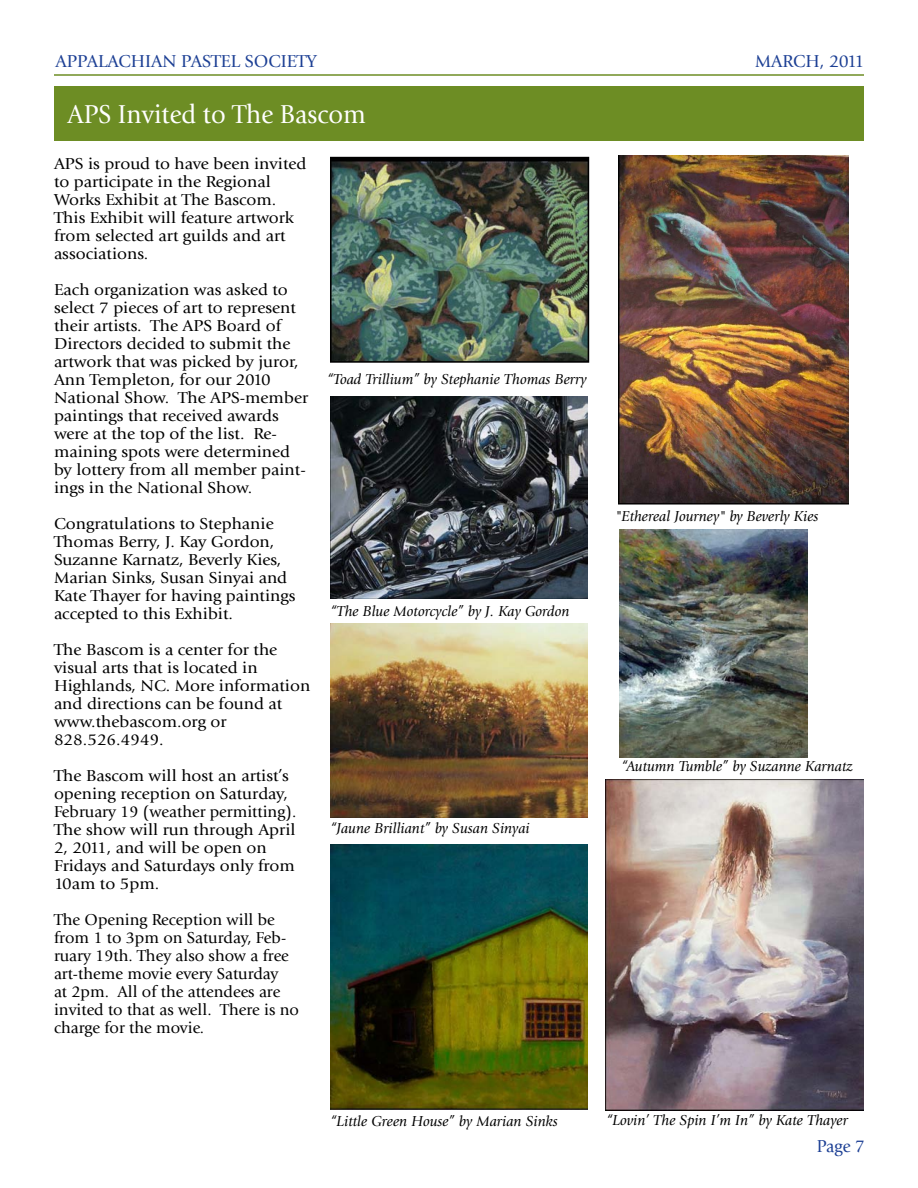
<style>
.page{position:relative;width:918px;height:1188px;background:#fff}
.page>*{position:absolute;margin:0;border:0;box-sizing:border-box;transform-origin:0 0}
.t1{font:27px "Giovanni";color:#fff;scale:.95 1}
.t2{font:18px "Giovanni";color:#1c3f94}
.t3{font:18px "Giovanni";letter-spacing:-.02em;color:#1c3f94}
.t4{font:18px "Giovanni";color:#1c3f94;scale:.95 1}
.t5{font:16.5px/18px "Giovanni";color:#000;scale:1.05 1}
.t6{font:16.5px/18px "Giovanni";color:#000}
.t7{font:italic 15px "Giovanni";color:#000}
</style>
<div class="page">
<div style="left:54px;top:86px;width:810px;height:55px;background:#6d8d24"></div>
<hr style="left:54px;top:74px;width:810px;height:2px;background:#6d8d24">
<img style="left:619px;top:155px;width:230px;height:349px">
<img style="left:330px;top:623px;width:257px;height:194px">
<img style="left:331px;top:845px;width:257px;height:265px">
<img style="left:606px;top:779px;width:258px;height:331px">
<img style="left:330px;top:396px;width:258px;height:202px">
<img style="left:333px;top:160px;width:253px;height:200px">
<div style="left:330px;top:157px;width:259px;height:206px;border:2px solid #000"></div>
<img style="left:620px;top:529px;width:187px;height:229px">
<p class="t2" style="left:56px;top:51px;width:263px">APPALACHIAN PASTEL SOCIETY</p>
<p class="t3" style="left:755px;top:51px;width:111px">MARCH, 2011</p>
<h1 class="t1" style="left:68px;top:99px;width:315px">APS Invited to The Bascom</h1>
<p class="t5" style="left:54px;top:155px;width:242px">APS is proud to have been invited to participate in the Regional<br>Works Exhibit at The Bascom.<br>This Exhibit will feature artwork from selected art guilds and art associations.</p>
<p class="t5" style="left:54px;top:281px;width:244px">Each organization was asked to select 7 pieces of art to represent their artists. The APS Board of<br>Directors decided to submit the artwork that was picked by juror,<br>Ann Templeton, for our 2010<br>National Show. The APS-member paintings that received awards were at the top of the list. Re&shy;maining spots were determined by lottery from all member paint&shy;ings in the National Show.</p>
<p class="t5" style="left:54px;top:515px;width:232px">Congratulations to Stephanie<br>Thomas Berry, J. Kay Gordon,<br>Suzanne Karnatz, Beverly Kies,<br>Marian Sinks, Susan Sinyai and<br>Kate Thayer for having paintings accepted to this Exhibit.</p>
<p class="t5" style="left:54px;top:641px;width:246px">The Bascom is a center for the visual arts that is located in<br>Highlands, NC. More information and directions can be found at www.thebascom.org or<br>828.526.4949.</p>
<p class="t5" style="left:54px;top:767px;width:232px">The Bascom will host an artist’s opening reception on Saturday,<br>February 19 (weather permitting).<br>The show will run through April<br>2, 2011, and will be open on<br>Fridays and Saturdays only from<br>10am to 5pm.</p>
<p class="t6" style="left:54px;top:911px;width:247px">The Opening Reception will be from 1 to 3pm on Saturday, Feb&shy;ruary 19th. They also show a free art-theme movie every Saturday<br>at 2pm. All of the attendees are invited to that as well. There is no charge for the movie.</p>
<p class="t7" style="left:327px;top:371px;width:261px">“Toad Trillium” by Stephanie Thomas Berry</p>
<p class="t7" style="left:330px;top:602px;width:241px">“The Blue Motorcycle” by J. Kay Gordon</p>
<p class="t7" style="left:330px;top:820px;width:201px">“Jaune Brilliant” by Susan Sinyai</p>
<p class="t7" style="left:615px;top:508px;width:205px">"Ethereal Journey" by Beverly Kies</p>
<p class="t7" style="left:621px;top:758px;width:233px">“Autumn Tumble” by Suzanne Karnatz</p>
<p class="t7" style="left:330px;top:1113px;width:229px">“Little Green House” by Marian Sinks</p>
<p class="t7" style="left:606px;top:1112px;width:243px">“Lovin’ The Spin I’m In” by Kate Thayer</p>
<p class="t4" style="left:817px;top:1136px;width:52px">Page 7</p>
</div>
